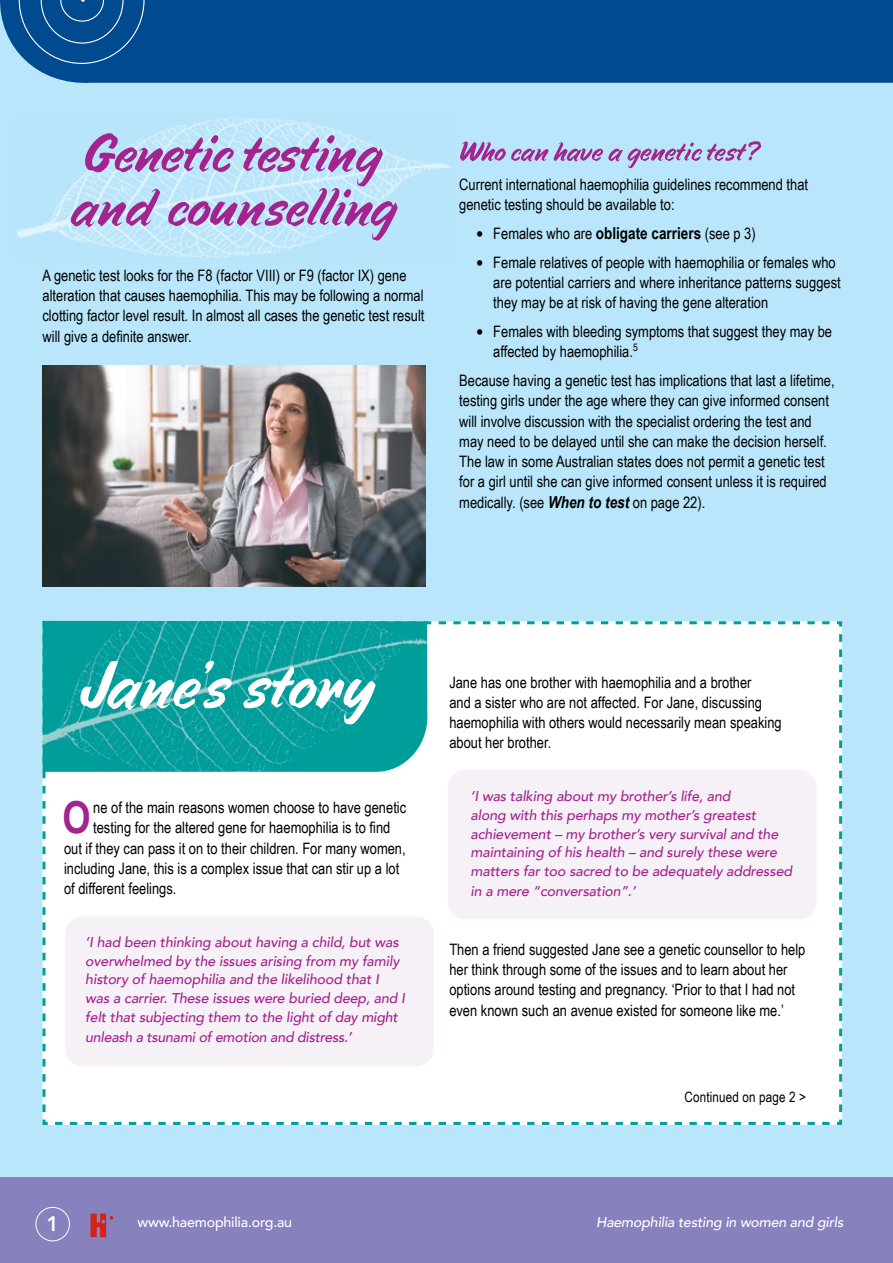
<style>
.page{position:relative;width:893px;height:1263px;background:#fff}
.page>*{position:absolute;margin:0;border:0;box-sizing:border-box;transform-origin:0 0}
.t1{font:700 44.1px "Arial Narrow";color:#a3238f}
.t2{font:800 21px "Avenir";color:#fff}
.t3{font:15.75px/20.2px "Arial Narrow";color:#000}
.t4{font:italic 500 14.25px/18.8px "Avenir";letter-spacing:-.01em;color:#a3238f}
.t5{font:italic 500 14.25px "Avenir";letter-spacing:-.015em;color:#fff}
.t6{font:500 14.25px "Avenir";letter-spacing:-.015em;color:#fff}
.t7{font:14.25px "Arial Narrow";letter-spacing:.01em;color:#000}
.s1{font-size:22.5px}
.s2{font-weight:700;font-size:16.5px}
.s3{font-weight:700;font-style:italic;font-size:16.5px}
</style>
<div class="page">
<div style="left:0;top:86px;width:893px;height:1092px;background:#b9e6fa"></div>
<div style="left:0;top:1178px;width:893px;height:85px;background:#8781bd"></div>
<img style="left:14px;top:116px;width:438px;height:142px">
<svg style="left:71px;top:133px;width:326px;height:108px;background:#b9b7df"></svg>
<svg style="left:460px;top:141px;width:301px;height:27px;background:#b3b6df"></svg>
<svg style="left:41px;top:620px;width:803px;height:506px"></svg>
<img style="left:43px;top:621px;width:384px;height:151px">
<svg style="left:80px;top:661px;width:295px;height:63px"></svg>
<img style="left:43px;top:366px;width:382px;height:221px">
<div style="left:448px;top:770px;width:368px;height:149px;background:#f6f0f7;border-radius:17px"></div>
<div style="left:65px;top:917px;width:369px;height:149px;background:#f6f0f7;border-radius:17px"></div>
<svg style="left:0;top:0;width:893px;height:86px;background:#0b5395"></svg>
<svg style="left:19px;top:0;width:126px;height:64px;background:#0f5596"></svg>
<div style="left:36px;top:1207px;width:34px;height:34px;border:1px solid #fff;border-radius:50%"></div>
<svg style="left:91px;top:1213px;width:22px;height:24px"></svg>
<p class="t3" style="left:43px;top:265px;width:383px">A genetic test looks for the F8 (factor VIII) or F9 (factor IX) gene alteration that causes haemophilia. This may be following a normal clotting factor level result. In almost all cases the genetic test result will give a definite answer.</p>
<p class="t3" style="left:459px;top:174px;width:350px">Current international haemophilia guidelines recommend that genetic testing should be available to:</p>
<p class="t3" style="left:476px;top:223px;width:281px"><span class="s1">•</span> Females who are <span class="s2">obligate carriers</span> (see p 3)</p>
<p class="t3" style="left:493px;top:252px;width:349px;text-indent:-17px"><span class="s1">•</span> Female relatives of people with haemophilia or females who are potential carriers and where inheritance patterns suggest they may be at risk of having the gene alteration</p>
<p class="t3" style="left:493px;top:321px;width:340px;text-indent:-17px"><span class="s1">•</span> Females with bleeding symptoms that suggest they may be affected by haemophilia.<sup>5</sup></p>
<p class="t3" style="left:459px;top:370px;width:377px">Because having a genetic test has implications that last a lifetime, testing girls under the age where they can give informed consent will involve discussion with the specialist ordering the test and may need to be delayed until she can make the decision herself.<br>The law in some Australian states does not permit a genetic test for a girl until she can give informed consent unless it is required medically. (see <span class="s3">When to test</span> on page 22).</p>
<h1 class="t1" style="left:62px;top:784px;width:30px">O</h1>
<p class="t3" style="left:93px;top:797px;width:315px">ne of the main reasons women choose to have genetic</p>
<p class="t3" style="left:93px;top:817px;width:299px">testing for the altered gene for haemophilia is to find</p>
<p class="t3" style="left:64px;top:837px;width:343px">out if they can pass it on to their children. For many women,</p>
<p class="t3" style="left:64px;top:857px;width:337px">including Jane, this is a complex issue that can stir up a lot</p>
<p class="t3" style="left:64px;top:878px;width:114px">of different feelings.</p>
<p class="t4" style="left:85px;top:933px;width:321px">‘I had been thinking about having a child, but was overwhelmed by the issues arising from my family history of haemophilia and the likelihood that I was a carrier. These issues were buried deep, and I felt that subjecting them to the light of day might</p>
<p class="t4" style="left:85px;top:1028px;width:268px">unleash a tsunami of emotion and distress.’</p>
<p class="t3" style="left:449px;top:671px;width:334px">Jane has one brother with haemophilia and a brother<br>and a sister who are not affected. For Jane, discussing haemophilia with others would necessarily mean speaking about her brother.</p>
<p class="t4" style="left:471px;top:787px;width:323px">‘I was talking about my brother’s life, and<br>along with this perhaps my mother’s greatest achievement – my brother’s very survival and the maintaining of his health – and surely these were matters far too sacred to be adequately addressed</p>
<p class="t4" style="left:471px;top:882px;width:167px">in a mere “conversation”.’</p>
<p class="t3" style="left:449px;top:938px;width:358px">Then a friend suggested Jane see a genetic counsellor to help her think through some of the issues and to learn about her options around testing and pregnancy. ‘Prior to that I had not even known such an avenue existed for someone like me.’</p>
<p class="t7" style="left:685px;top:1087px;width:123px">Continued on page 2 &gt;</p>
<h2 class="t2" style="left:46px;top:1207px;width:14px">1</h2>
<p class="t6" style="left:137px;top:1210px;width:156px">www.haemophilia.org.au</p>
<p class="t5" style="left:596px;top:1213px;width:249px">Haemophilia testing in women and girls</p>
</div>
